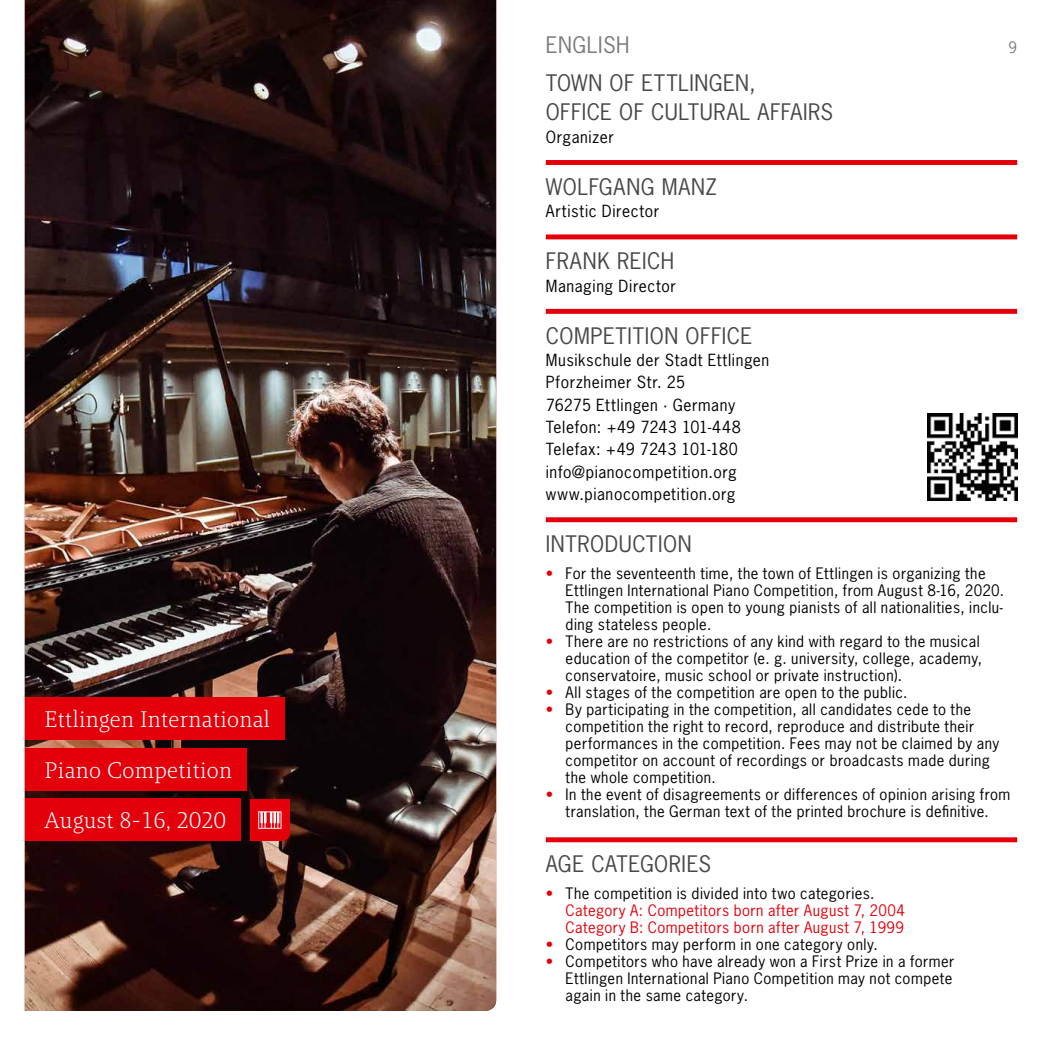
<style>
.page{position:relative;width:1042px;height:1042px;background:#fff}
.page>*{position:absolute;margin:0;border:0;box-sizing:border-box;transform-origin:0 0}
.t1{font:300 23.1px/50.8px "Brando";letter-spacing:.01em;color:#fff}
.t2{font:21.35px/29.8px "News Gothic";letter-spacing:.025em;color:#484847}
.t3{font:21.35px "News Gothic";letter-spacing:.025em;color:#7a7b7a}
.t4{font:15.75px/22.4px "News Gothic";letter-spacing:.04em;color:#000}
.t5{font:14.88px/17px "News Gothic";letter-spacing:.035em;color:#000}
.t6{font:14.88px/17px "News Gothic";letter-spacing:.03em;color:#e3000b}
.t7{font:14.88px "News Gothic";color:#7a7b7a}
.s1{color:#e3000b}
.s2{color:#000}
</style>
<div class="page">
<img style="left:25px;top:0;width:471px;height:1011px">
<div style="left:546px;top:160px;width:471px;height:5px;background:#e3000b"></div>
<div style="left:546px;top:234px;width:471px;height:5px;background:#e3000b"></div>
<div style="left:546px;top:309px;width:471px;height:5px;background:#e3000b"></div>
<div style="left:546px;top:517px;width:471px;height:5px;background:#e3000b"></div>
<div style="left:546px;top:837px;width:471px;height:5px;background:#e3000b"></div>
<img style="left:927px;top:414px;width:90px;height:86px">
<div style="left:25px;top:697px;width:259px;height:42px;background:#e3000b"></div>
<div style="left:25px;top:748px;width:222px;height:42px;background:#e3000b"></div>
<div style="left:25px;top:799px;width:216px;height:42px;background:#e3000b"></div>
<svg style="left:250px;top:799px;width:40px;height:42px;background:#e5222c"></svg>
<h1 class="t1" style="left:45px;top:693px;width:227px">Ettlingen International<br>Piano Competition<br>August 8-16, 2020</h1>
<h2 class="t3" style="left:546px;top:32px;width:85px">ENGLISH</h2>
<p class="t7" style="left:1008px;top:38px;width:10px">9</p>
<h2 class="t2" style="left:546px;top:67px;width:289px">TOWN OF ETTLINGEN,<br>OFFICE OF CULTURAL AFFAIRS</h2>
<p class="t4" style="left:546px;top:125px;width:70px">Organizer</p>
<h2 class="t2" style="left:546px;top:171px;width:173px">WOLFGANG MANZ</h2>
<p class="t4" style="left:546px;top:199px;width:115px">Artistic Director</p>
<h2 class="t2" style="left:546px;top:246px;width:130px">FRANK REICH</h2>
<p class="t4" style="left:546px;top:274px;width:132px">Managing Director</p>
<h2 class="t2" style="left:546px;top:320px;width:208px">COMPETITION OFFICE</h2>
<p class="t4" style="left:546px;top:348px;width:225px">Musikschule der Stadt Ettlingen<br>Pforzheimer Str. 25<br>76275 Ettlingen · Germany<br>Telefon: +49 7243 101-448<br>Telefax: +49 7243 101-180 info@pianocompetition.org www.pianocompetition.org</p>
<h2 class="t2" style="left:546px;top:528px;width:147px">INTRODUCTION</h2>
<p class="t5" style="left:566px;top:564px;width:440px;text-indent:-20px"><span class="s1">•</span> For the seventeenth time, the town of Ettlingen is organizing the Ettlingen International Piano Competition, from August 8-16, 2020.<br>The competition is open to young pianists of all nationalities, inclu&shy;ding stateless people.</p>
<p class="t5" style="left:566px;top:632px;width:418px;text-indent:-20px"><span class="s1">•</span> There are no restrictions of any kind with regard to the musical education of the competitor (e. g. university, college, academy, conservatoire, music school or private instruction).</p>
<p class="t5" style="left:546px;top:683px;width:363px"><span class="s1">•</span> All stages of the competition are open to the public.</p>
<p class="t5" style="left:566px;top:700px;width:435px;text-indent:-20px"><span class="s1">•</span> By participating in the competition, all candidates cede to the competition the right to record, reproduce and distribute their performances in the competition. Fees may not be claimed by any competitor on account of recordings or broadcasts made during the whole competition.</p>
<p class="t5" style="left:546px;top:785px;width:466px;text-align:center"><span class="s1">•</span> In the event of disagreements or differences of opinion arising from translation, the German text of the printed brochure is definitive.</p>
<h2 class="t2" style="left:546px;top:848px;width:167px">AGE CATEGORIES</h2>
<p class="t6" style="left:566px;top:884px;width:341px;text-indent:-20px">• <span class="s2">The competition is divided into two categories.<br></span>Category A: Competitors born after August 7, 2004<br>Category B: Competitors born after August 7, 1999</p>
<p class="t5" style="left:546px;top:935px;width:333px"><span class="s1">•</span> Competitors may perform in one category only.</p>
<p class="t5" style="left:566px;top:952px;width:390px;text-indent:-20px"><span class="s1">•</span> Competitors who have already won a First Prize in a former<br>Ettlingen International Piano Competition may not compete again in the same category.</p>
</div>
